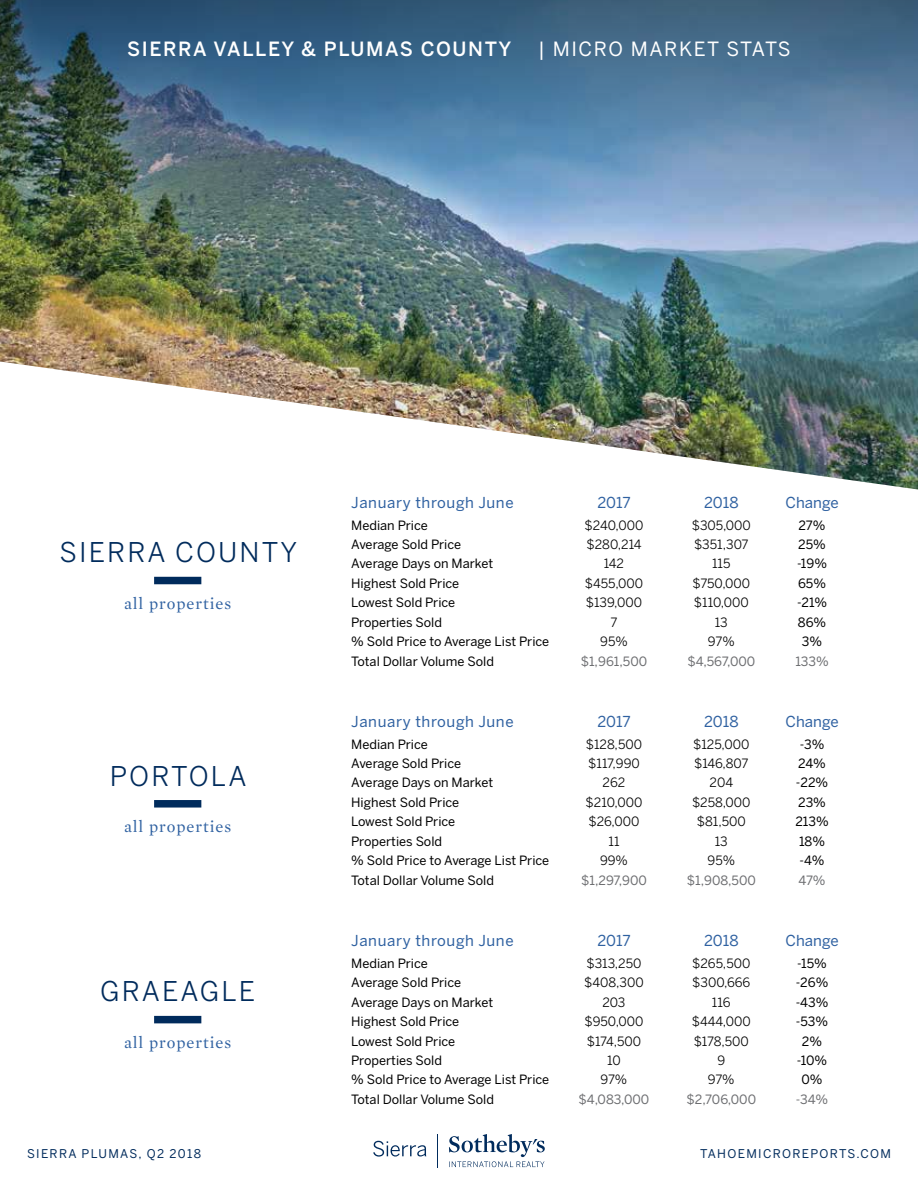
<style>
.page{position:relative;width:918px;height:1188px;background:#fff}
.page>*{position:absolute;margin:0;border:0;box-sizing:border-box;transform-origin:0 0}
.t1{font:27px "Benton Sans";letter-spacing:.08em;color:#002b5c}
.t2{font:500 19.5px "Benton Sans";letter-spacing:.08em;color:#fff}
.t3{font:19.5px "Benton Sans";letter-spacing:.08em;color:#fff}
.t4{font:16.5px "Mercury Text G1";letter-spacing:.06em;color:#2f61a1}
.t5{font:15px "Benton Sans";letter-spacing:.04em;color:#2f61a1}
.t6{font:12.75px "Benton Sans";color:#000}
.t7{font:12.75px "Benton Sans";color:#000}
.t8{font:12.75px "Benton Sans";color:#6d6e71}
.t9{font:12px "Benton Sans";letter-spacing:.11em;color:#002b5c}
</style>
<div class="page">
<hr style="left:437px;top:1134px;width:1px;height:33px;background:#002b5c">
<svg style="left:449px;top:1134px;width:96px;height:33px"></svg>
<svg style="left:373px;top:1141px;width:53px;height:16px"></svg>
<img style="left:0;top:227px;width:918px;height:263px">
<div style="left:154px;top:577px;width:47px;height:7px;background:#002b5c"></div>
<div style="left:154px;top:800px;width:47px;height:8px;background:#002b5c"></div>
<img style="left:0;top:0;width:918px;height:227px">
<div style="left:154px;top:1016px;width:47px;height:7px;background:#002b5c"></div>
<h2 class="t2" style="left:127px;top:37px;width:386px">SIERRA VALLEY &amp; PLUMAS COUNTY</h2>
<h2 class="t3" style="left:538px;top:37px;width:254px">| MICRO MARKET STATS</h2>
<h1 class="t1" style="left:59px;top:537px;width:239px">SIERRA COUNTY</h1>
<p class="t4" style="left:124px;top:592px;width:109px">all properties</p>
<h1 class="t1" style="left:110px;top:760px;width:138px">PORTOLA</h1>
<p class="t4" style="left:124px;top:815px;width:109px">all properties</p>
<h1 class="t1" style="left:100px;top:976px;width:157px">GRAEAGLE</h1>
<p class="t4" style="left:124px;top:1031px;width:109px">all properties</p>
<p class="t5" style="left:351px;top:493px;width:164px">January through June</p>
<p class="t5" style="left:597px;top:493px;width:35px">2017</p>
<p class="t5" style="left:704px;top:493px;width:36px">2018</p>
<p class="t5" style="left:786px;top:493px;width:55px">Change</p>
<p class="t6" style="left:351px;top:517px;width:78px">Median Price</p>
<p class="t7" style="left:585px;top:517px;width:60px">$240,000</p>
<p class="t7" style="left:692px;top:517px;width:61px">$305,000</p>
<p class="t6" style="left:799px;top:517px;width:28px">27%</p>
<p class="t6" style="left:351px;top:537px;width:112px">Average Sold Price</p>
<p class="t7" style="left:587px;top:537px;width:56px">$280,214</p>
<p class="t7" style="left:694px;top:537px;width:56px">$351,307</p>
<p class="t6" style="left:798px;top:537px;width:29px">25%</p>
<p class="t6" style="left:351px;top:556px;width:144px">Average Days on Market</p>
<p class="t7" style="left:604px;top:556px;width:22px">142</p>
<p class="t7" style="left:712px;top:556px;width:20px">115</p>
<p class="t6" style="left:797px;top:556px;width:32px">-19%</p>
<p class="t6" style="left:351px;top:576px;width:110px">Highest Sold Price</p>
<p class="t7" style="left:585px;top:576px;width:60px">$455,000</p>
<p class="t7" style="left:692px;top:576px;width:59px">$750,000</p>
<p class="t6" style="left:798px;top:576px;width:30px">65%</p>
<p class="t6" style="left:351px;top:595px;width:106px">Lowest Sold Price</p>
<p class="t7" style="left:586px;top:595px;width:58px">$139,000</p>
<p class="t7" style="left:694px;top:595px;width:56px">$110,000</p>
<p class="t6" style="left:797px;top:595px;width:32px">-21%</p>
<p class="t6" style="left:351px;top:615px;width:92px">Properties Sold</p>
<p class="t7" style="left:611px;top:615px;width:8px">7</p>
<p class="t7" style="left:715px;top:615px;width:14px">13</p>
<p class="t6" style="left:798px;top:615px;width:30px">86%</p>
<p class="t6" style="left:351px;top:634px;width:200px">% Sold Price to Average List Price</p>
<p class="t7" style="left:600px;top:634px;width:29px">95%</p>
<p class="t7" style="left:708px;top:634px;width:28px">97%</p>
<p class="t6" style="left:802px;top:634px;width:22px">3%</p>
<p class="t6" style="left:351px;top:654px;width:144px">Total Dollar Volume Sold</p>
<p class="t8" style="left:581px;top:654px;width:68px">$1,961,500</p>
<p class="t8" style="left:687px;top:654px;width:69px">$4,567,000</p>
<p class="t8" style="left:795px;top:654px;width:35px">133%</p>
<p class="t5" style="left:351px;top:712px;width:164px">January through June</p>
<p class="t5" style="left:597px;top:712px;width:35px">2017</p>
<p class="t5" style="left:704px;top:712px;width:36px">2018</p>
<p class="t5" style="left:786px;top:712px;width:55px">Change</p>
<p class="t6" style="left:351px;top:736px;width:78px">Median Price</p>
<p class="t7" style="left:586px;top:736px;width:58px">$128,500</p>
<p class="t7" style="left:693px;top:736px;width:58px">$125,000</p>
<p class="t6" style="left:800px;top:736px;width:26px">-3%</p>
<p class="t6" style="left:351px;top:756px;width:112px">Average Sold Price</p>
<p class="t7" style="left:588px;top:756px;width:53px">$117,990</p>
<p class="t7" style="left:694px;top:756px;width:56px">$146,807</p>
<p class="t6" style="left:798px;top:756px;width:29px">24%</p>
<p class="t6" style="left:351px;top:775px;width:144px">Average Days on Market</p>
<p class="t7" style="left:603px;top:775px;width:24px">262</p>
<p class="t7" style="left:710px;top:775px;width:25px">204</p>
<p class="t6" style="left:796px;top:775px;width:34px">-22%</p>
<p class="t6" style="left:351px;top:795px;width:110px">Highest Sold Price</p>
<p class="t7" style="left:586px;top:795px;width:58px">$210,000</p>
<p class="t7" style="left:692px;top:795px;width:60px">$258,000</p>
<p class="t6" style="left:798px;top:795px;width:29px">23%</p>
<p class="t6" style="left:351px;top:814px;width:106px">Lowest Sold Price</p>
<p class="t7" style="left:589px;top:814px;width:53px">$26,000</p>
<p class="t7" style="left:697px;top:814px;width:50px">$81,500</p>
<p class="t6" style="left:795px;top:814px;width:35px">213%</p>
<p class="t6" style="left:351px;top:834px;width:92px">Properties Sold</p>
<p class="t7" style="left:609px;top:834px;width:13px">11</p>
<p class="t7" style="left:715px;top:834px;width:14px">13</p>
<p class="t6" style="left:799px;top:834px;width:28px">18%</p>
<p class="t6" style="left:351px;top:853px;width:200px">% Sold Price to Average List Price</p>
<p class="t7" style="left:600px;top:853px;width:29px">99%</p>
<p class="t7" style="left:708px;top:853px;width:29px">95%</p>
<p class="t6" style="left:800px;top:853px;width:27px">-4%</p>
<p class="t6" style="left:351px;top:873px;width:144px">Total Dollar Volume Sold</p>
<p class="t8" style="left:581px;top:873px;width:67px">$1,297,900</p>
<p class="t8" style="left:687px;top:873px;width:71px">$1,908,500</p>
<p class="t8" style="left:799px;top:873px;width:29px">47%</p>
<p class="t5" style="left:351px;top:932px;width:164px">January through June</p>
<p class="t5" style="left:597px;top:932px;width:35px">2017</p>
<p class="t5" style="left:704px;top:932px;width:36px">2018</p>
<p class="t5" style="left:786px;top:932px;width:55px">Change</p>
<p class="t6" style="left:351px;top:956px;width:78px">Median Price</p>
<p class="t7" style="left:587px;top:956px;width:56px">$313,250</p>
<p class="t7" style="left:692px;top:956px;width:60px">$265,500</p>
<p class="t6" style="left:797px;top:956px;width:31px">-15%</p>
<p class="t6" style="left:351px;top:975px;width:112px">Average Sold Price</p>
<p class="t7" style="left:584px;top:975px;width:61px">$408,300</p>
<p class="t7" style="left:692px;top:975px;width:60px">$300,666</p>
<p class="t6" style="left:796px;top:975px;width:34px">-26%</p>
<p class="t6" style="left:351px;top:994px;width:144px">Average Days on Market</p>
<p class="t7" style="left:602px;top:994px;width:25px">203</p>
<p class="t7" style="left:712px;top:994px;width:20px">116</p>
<p class="t6" style="left:796px;top:994px;width:34px">-43%</p>
<p class="t6" style="left:351px;top:1014px;width:110px">Highest Sold Price</p>
<p class="t7" style="left:584px;top:1014px;width:61px">$950,000</p>
<p class="t7" style="left:692px;top:1014px;width:61px">$444,000</p>
<p class="t6" style="left:796px;top:1014px;width:34px">-53%</p>
<p class="t6" style="left:351px;top:1033px;width:106px">Lowest Sold Price</p>
<p class="t7" style="left:587px;top:1033px;width:56px">$174,500</p>
<p class="t7" style="left:694px;top:1033px;width:57px">$178,500</p>
<p class="t6" style="left:802px;top:1033px;width:22px">2%</p>
<p class="t6" style="left:351px;top:1053px;width:92px">Properties Sold</p>
<p class="t7" style="left:607px;top:1053px;width:15px">10</p>
<p class="t7" style="left:717px;top:1053px;width:9px">9</p>
<p class="t6" style="left:797px;top:1053px;width:32px">-10%</p>
<p class="t6" style="left:351px;top:1072px;width:200px">% Sold Price to Average List Price</p>
<p class="t7" style="left:601px;top:1072px;width:28px">97%</p>
<p class="t7" style="left:708px;top:1072px;width:28px">97%</p>
<p class="t6" style="left:801px;top:1072px;width:23px">0%</p>
<p class="t6" style="left:351px;top:1092px;width:144px">Total Dollar Volume Sold</p>
<p class="t8" style="left:579px;top:1092px;width:72px">$4,083,000</p>
<p class="t8" style="left:687px;top:1092px;width:71px">$2,706,000</p>
<p class="t8" style="left:796px;top:1092px;width:34px">-34%</p>
<p class="t9" style="left:27px;top:1147px;width:176px">SIERRA PLUMAS, Q2 2018</p>
<p class="t9" style="left:700px;top:1147px;width:192px">TAHOEMICROREPORTS.COM</p>
</div>
